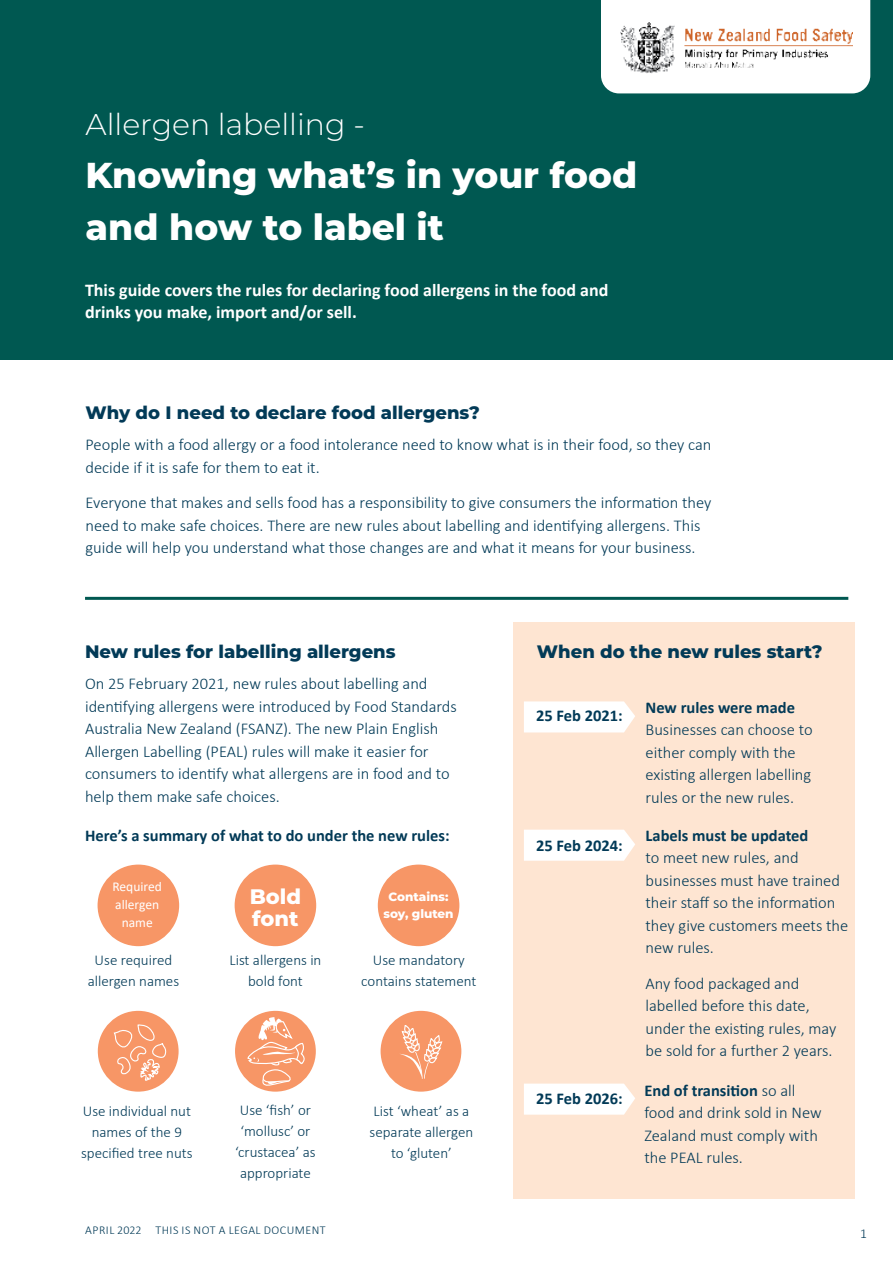
<style>
.page{position:relative;width:893px;height:1263px;background:#fff}
.page>*{position:absolute;margin:0;border:0;box-sizing:border-box;transform-origin:0 0}
.t1{font:800 36px/52.5px "Montserrat";color:#fff}
.t2{font:300 30px "Montserrat";color:#fff}
.t3{font:800 21px/22.5px "Montserrat";color:#fff}
.t4{font:700 18px/22.5px "Calibri";color:#fff}
.t5{font:800 18px "Montserrat";color:#023a57}
.t6{font:300 16.5px/22.5px "Calibri";color:#023a57}
.t7{font:700 16.5px "Calibri";color:#023a57}
.t8{font:300 15px/21px "Calibri";color:#023a57;text-align:center}
.t9{font:13.5px/18px "Calibri";color:#fff;text-align:center}
.t10{font:300 13.5px "Calibri";color:#023a57}
.t11{font:300 12px "Calibri";letter-spacing:.04em;color:#023a57}
.t12{font:800 12px/16.5px "Montserrat";color:#fff;text-align:center}
.s1{font-weight:700}
</style>
<div class="page">
<div style="left:0;top:0;width:893px;height:359px;background:#005851"></div>
<div style="left:601px;top:0;width:269px;height:93px;background:#fff"></div>
<div style="left:513px;top:622px;width:342px;height:576px;background:#fee5d2"></div>
<svg style="left:524px;top:701px;width:111px;height:31px;background:#fefdfc"></svg>
<img style="left:621px;top:22px;width:232px;height:53px">
<hr style="left:85px;top:597px;width:763px;height:3px;background:#005851">
<div style="left:98px;top:864px;width:81px;height:82px;background:#f79666;border-radius:50%"></div>
<div style="left:235px;top:864px;width:81px;height:82px;background:#f79666;border-radius:50%"></div>
<div style="left:378px;top:864px;width:81px;height:82px;background:#f79666;border-radius:50%"></div>
<div style="left:98px;top:1010px;width:81px;height:82px;background:#f79666;border-radius:50%"></div>
<svg style="left:114px;top:1024px;width:52px;height:57px"></svg>
<div style="left:381px;top:1011px;width:80px;height:81px;background:#f79666;border-radius:50%"></div>
<svg style="left:390px;top:1025px;width:52px;height:54px"></svg>
<div style="left:525px;top:706px;width:8px;height:8px;background:#fff;border-radius:50%"></div>
<svg style="left:524px;top:830px;width:111px;height:31px;background:#fefdfc"></svg>
<svg style="left:524px;top:1083px;width:111px;height:32px;background:#fefcfb"></svg>
<div style="left:235px;top:1010px;width:81px;height:82px;background:#f79666;border-radius:50%"></div>
<svg style="left:247px;top:1017px;width:60px;height:70px"></svg>
<h2 class="t2" style="left:86px;top:113px;width:281px">Allergen labelling -</h2>
<h1 class="t1" style="left:86px;top:151px;width:553px">Knowing what’s in your food and how to label it</h1>
<p class="t4" style="left:85px;top:279px;width:525px">This guide covers the rules for declaring food allergens in the food and drinks you make, import and/or sell.</p>
<p class="t5" style="left:86px;top:405px;width:396px">Why do I need to declare food allergens?</p>
<p class="t6" style="left:86px;top:435px;width:627px">People with a food allergy or a food intolerance need to know what is in their food, so they can decide if it is safe for them to eat it.</p>
<p class="t6" style="left:86px;top:491px;width:627px">Everyone that makes and sells food has a responsibility to give consumers the information they need to make safe choices. There are new rules about labelling and identifying allergens. This guide will help you understand what those changes are and what it means for your business.</p>
<p class="t5" style="left:85px;top:644px;width:312px">New rules for labelling allergens</p>
<p class="t5" style="left:537px;top:644px;width:287px">When do the new rules start?</p>
<p class="t6" style="left:85px;top:674px;width:373px">On 25 February 2021, new rules about labelling and identifying allergens were introduced by Food Standards Australia New Zealand (FSANZ). The new Plain English Allergen Labelling (PEAL) rules will make it easier for consumers to identify what allergens are in food and to help them make safe choices.</p>
<p class="t7" style="left:85px;top:829px;width:366px">Here’s a summary of what to do under the new rules:</p>
<p class="t7" style="left:645px;top:701px;width:151px">New rules were made</p>
<p class="t6" style="left:645px;top:720px;width:169px">Businesses can choose to either comply with the existing allergen labelling rules or the new rules.</p>
<p class="t7" style="left:536px;top:709px;width:88px">25 Feb 2021:</p>
<p class="t7" style="left:645px;top:829px;width:164px">Labels must be updated</p>
<p class="t6" style="left:645px;top:848px;width:204px">to meet new rules, and businesses must have trained their staff so the information they give customers meets the new rules.</p>
<p class="t6" style="left:645px;top:973px;width:192px">Any food packaged and labelled before this date, under the existing rules, may be sold for a further 2 years.</p>
<p class="t6" style="left:644px;top:1080px;width:179px"><span class="s1">End of transition</span> so all food and drink sold in New<br>Zealand must comply with the PEAL rules.</p>
<p class="t7" style="left:536px;top:838px;width:88px">25 Feb 2024:</p>
<p class="t9" style="left:112px;top:879px;width:51px">Required allergen name</p>
<p class="t3" style="left:250px;top:886px;width:53px">Bold font</p>
<p class="t12" style="left:384px;top:889px;width:72px">Contains: soy, gluten</p>
<p class="t8" style="left:88px;top:951px;width:93px">Use required allergen names</p>
<p class="t8" style="left:229px;top:951px;width:94px">List allergens in bold font</p>
<p class="t8" style="left:361px;top:951px;width:117px">Use mandatory contains statement</p>
<p class="t7" style="left:536px;top:1092px;width:88px">25 Feb 2026:</p>
<p class="t8" style="left:81px;top:1101px;width:113px">Use individual nut names of the 9 specified tree nuts</p>
<p class="t8" style="left:235px;top:1099px;width:82px">Use ‘fish’ or ‘mollusc’ or ‘crustacea’ as appropriate</p>
<p class="t8" style="left:370px;top:1100px;width:105px">List ‘wheat’ as a separate allergen to ‘gluten’</p>
<p class="t11" style="left:85px;top:1225px;width:242px">APRIL 2022 THIS IS NOT A LEGAL DOCUMENT</p>
<p class="t10" style="left:860px;top:1229px;width:8px">1</p>
</div>
